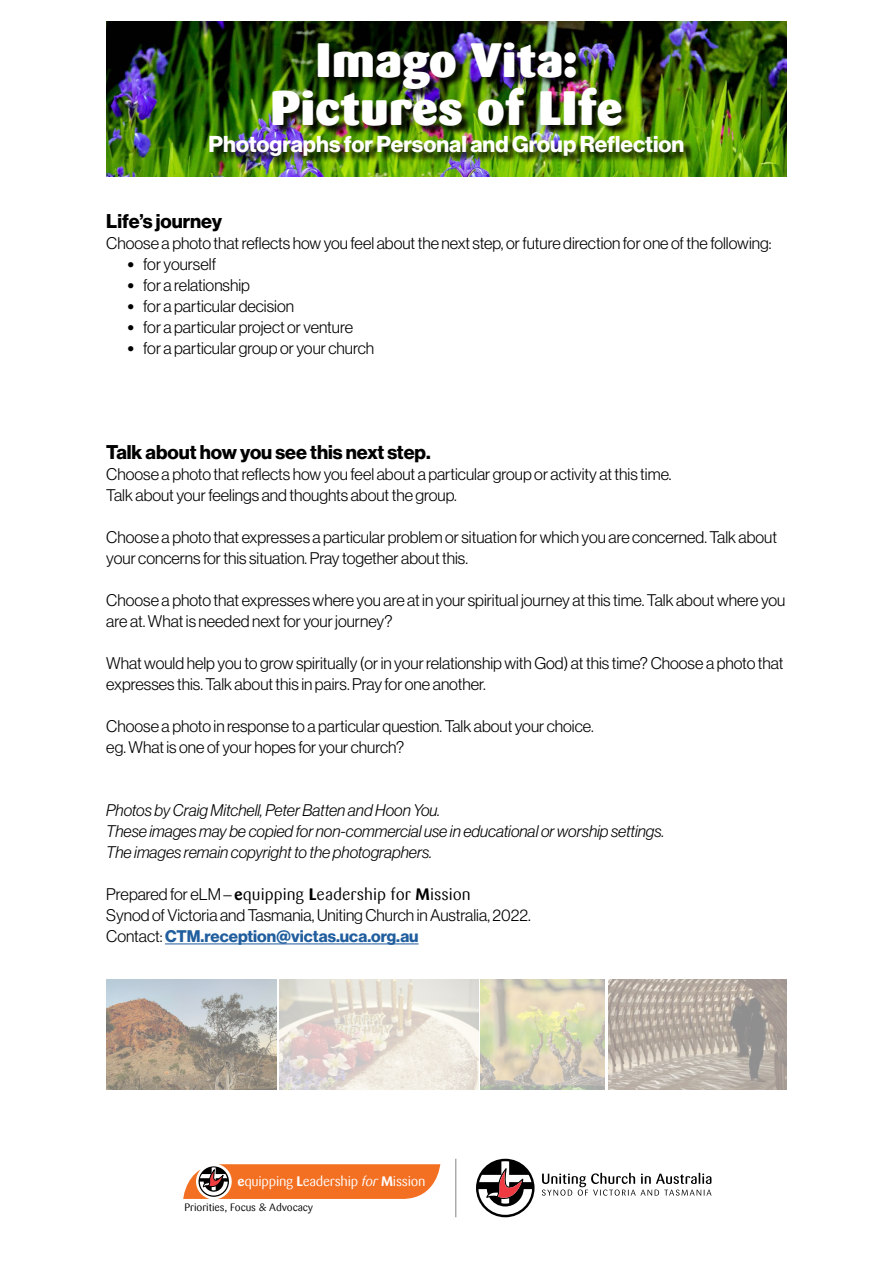
<style>
.page{position:relative;width:893px;height:1263px;background:#fff}
.page>*{position:absolute;margin:0;border:0;box-sizing:border-box;transform-origin:0 0}
.t1{font:900 48px/48px "Sari";color:#fff;text-align:center}
.t2{font:22.5px "N Haas Grotesk DS Pro 75 Bd";color:#fff}
.t3{font:19.5px "N Haas Grotesk DS Pro 75 Bd";color:#000}
.t4{font:16.5px/21px "N Haas Grotesk DS Pro 45 Lt";color:#000}
.t5{font:16.5px/21px "N Haas Grotesk DS Pro 46 Lt It";color:#000}
.t6{font:16.5px "Sari";color:#000}
.t7{font:16.5px "N Haas Grotesk DS Pro 75 Bd";color:#215e9e}
.t8{font:13.65px "Sari";letter-spacing:-.02em;color:#fff}
.t9{font:10.65px "Sari";letter-spacing:-.01em;color:#000}
.s1{font-family:"N Haas Grotesk DS Pro 45 Lt"}
.s2{font-weight:700}
.s3{font-family:"N Haas Grotesk DS Pro 45 Lt";color:#000}
.s4{font-style:italic}
</style>
<div class="page">
<svg style="left:542px;top:1173px;width:169px;height:23px"></svg>
<svg style="left:476px;top:1159px;width:58px;height:58px"></svg>
<hr style="left:455px;top:1159px;width:1px;height:58px;background:#808285">
<svg style="left:183px;top:1164px;width:257px;height:35px;background:#e97c3c"></svg>
<img style="left:106px;top:21px;width:681px;height:155px">
<div style="left:211px;top:44px;width:483px;height:122px;background:#000;opacity:.9"></div>
<hr style="left:165px;top:944px;width:254px;height:1px;background:#215e9e">
<img style="left:106px;top:979px;width:170px;height:111px">
<img style="left:480px;top:979px;width:125px;height:111px">
<img style="left:280px;top:979px;width:198px;height:111px">
<img style="left:608px;top:979px;width:179px;height:111px">
<h1 class="t1" style="left:270px;top:36px;width:354px">Imago Vita:<br>Pictures of LIfe</h1>
<h2 class="t2" style="left:209px;top:131px;width:477px">Photographs for Personal and Group Reflection</h2>
<p class="t3" style="left:106px;top:209px;width:117px">Life’s journey</p>
<p class="t4" style="left:106px;top:232px;width:667px">Choose a photo that reflects how you feel about the next step, or future direction for one of the following:</p>
<p class="t4" style="left:128px;top:253px;width:90px">● for yourself</p>
<p class="t4" style="left:128px;top:274px;width:124px">● for a relationship</p>
<p class="t4" style="left:128px;top:295px;width:168px">● for a particular decision</p>
<p class="t4" style="left:128px;top:316px;width:227px">● for a particular project or venture</p>
<p class="t4" style="left:128px;top:337px;width:248px">● for a particular group or your church</p>
<p class="t3" style="left:106px;top:440px;width:326px">Talk about how you see this next step.</p>
<p class="t4" style="left:106px;top:463px;width:567px">Choose a photo that reflects how you feel about a particular group or activity at this time.<br>Talk about your feelings and thoughts about the group.</p>
<p class="t4" style="left:106px;top:526px;width:672px">Choose a photo that expresses a particular problem or situation for which you are concerned. Talk about your concerns for this situation. Pray together about this.</p>
<p class="t4" style="left:106px;top:589px;width:681px">Choose a photo that expresses where you are at in your spiritual journey at this time. Talk about where you are at. What is needed next for your journey?</p>
<p class="t4" style="left:106px;top:652px;width:679px">What would help you to grow spiritually (or in your relationship with God) at this time? Choose a photo that expresses this. Talk about this in pairs. Pray for one another.</p>
<p class="t4" style="left:106px;top:715px;width:489px">Choose a photo in response to a particular question. Talk about your choice. eg. What is one of your hopes for your church?</p>
<p class="t5" style="left:106px;top:799px;width:559px">Photos by Craig Mitchell, Peter Batten and Hoon You.<br>These images may be copied for non-commercial use in educational or worship settings.<br>The images remain copyright to the photographers.</p>
<p class="t6" style="left:106px;top:884px;width:366px"><span class="s1">Prepared for eLM –</span> <span class="s2">e</span>quipping <span class="s2">L</span>eadership for <span class="s2">M</span>ission</p>
<p class="t4" style="left:106px;top:904px;width:426px">Synod of Victoria and Tasmania, Uniting Church in Australia, 2022.</p>
<p class="t7" style="left:106px;top:926px;width:314px"><span class="s3">Contact:</span> CTM.reception@victas.uca.org.au</p>
<p class="t8" style="left:237px;top:1173px;width:190px"><span class="s2">e</span>quipping <span class="s2">L</span>eadership <span class="s4">for</span> <span class="s2">M</span>ission</p>
<p class="t9" style="left:184px;top:1201px;width:130px">Priorities, Focus &amp; Advocacy</p>
</div>
